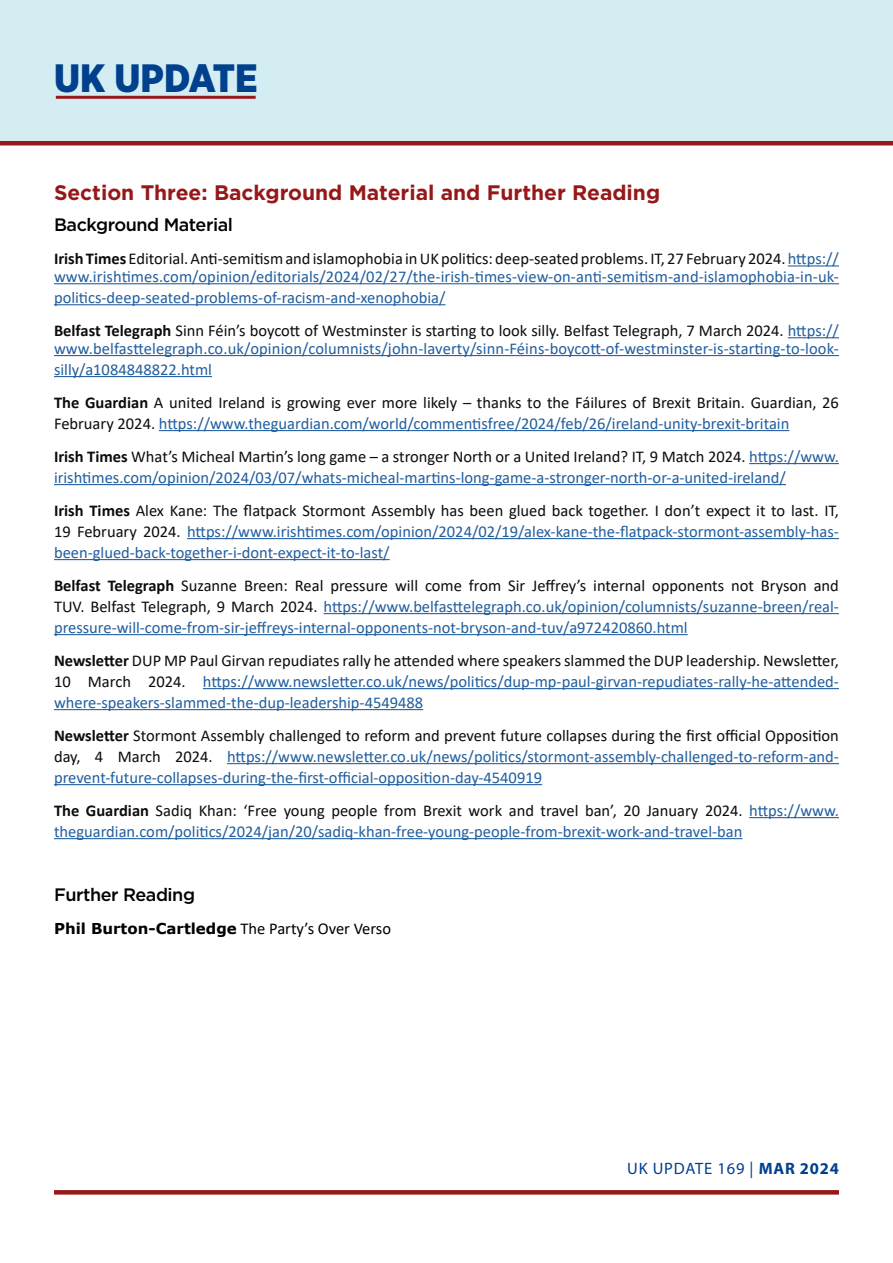
<style>
.page{position:relative;width:893px;height:1263px;background:#fff}
.page>*{position:absolute;margin:0;border:0;box-sizing:border-box;transform-origin:0 0}
.t1{font:900 39.6px "Gotham Narrow";color:#00408d}
.t2{font:700 21px "Gotham";color:#971819}
.t3{font:500 18px "Gotham";letter-spacing:-.025em;color:#000}
.t4{font:16.5px/21px "Calibri";color:#215e9e}
.t5{font:16.5px/33px "Calibri";color:#0b0c0c}
.t6{font:16.5px "Myriad Pro";letter-spacing:.05em;color:#00408d}
.t7{font:700 15px "Verdana";color:#000}
.s1{font-weight:700;color:#0b0c0c}
.s2{color:#0b0c0c}
.s3{color:#215e9e}
.s4{font-weight:700}
.s5{font-family:"Calibri";font-weight:400;font-size:16.5px}
</style>
<div class="page">
<div style="left:0;top:0;width:893px;height:142px;background:#d3edf2"></div>
<hr style="left:0;top:141px;width:893px;height:4px;background:#971819">
<hr style="left:56px;top:96px;width:200px;height:3px;background:#971819">
<svg style="left:54px;top:1190px;width:785px;height:4px;background:#991d1e"></svg>
<hr style="left:788px;top:265px;width:51px;height:1px;background:#215e9e">
<hr style="left:54px;top:283px;width:785px;height:1px;background:#215e9e">
<hr style="left:54px;top:304px;width:391px;height:1px;background:#215e9e">
<hr style="left:788px;top:337px;width:51px;height:1px;background:#215e9e">
<hr style="left:54px;top:355px;width:785px;height:1px;background:#215e9e">
<hr style="left:54px;top:376px;width:158px;height:1px;background:#215e9e">
<hr style="left:159px;top:430px;width:630px;height:1px;background:#215e9e">
<hr style="left:749px;top:463px;width:90px;height:1px;background:#215e9e">
<hr style="left:54px;top:484px;width:732px;height:1px;background:#215e9e">
<hr style="left:187px;top:538px;width:652px;height:1px;background:#215e9e">
<hr style="left:54px;top:559px;width:336px;height:1px;background:#215e9e">
<hr style="left:323px;top:613px;width:516px;height:1px;background:#215e9e">
<hr style="left:54px;top:634px;width:634px;height:1px;background:#215e9e">
<hr style="left:203px;top:688px;width:636px;height:1px;background:#215e9e">
<hr style="left:54px;top:709px;width:369px;height:1px;background:#215e9e">
<hr style="left:227px;top:763px;width:612px;height:1px;background:#215e9e">
<hr style="left:54px;top:784px;width:488px;height:1px;background:#215e9e">
<hr style="left:749px;top:817px;width:90px;height:1px;background:#215e9e">
<hr style="left:54px;top:838px;width:688px;height:1px;background:#215e9e">
<h1 class="t1" style="left:54px;top:52px;width:205px">UK UPDATE</h1>
<p class="t2" style="left:54px;top:178px;width:608px">Section Three: Background Material and Further Reading</p>
<p class="t3" style="left:54px;top:213px;width:180px">Background Material</p>
<p class="t4" style="left:54px;top:249px;width:786px;line-height:17.9px"><span class="s1">Irish Times</span> <span class="s2">Editorial. Anti-semitism and islamophobia in UK politics: deep-seated problems. IT, 27 February 2024.</span> https:// www.irishtimes.com/opinion/editorials/2024/02/27/the-irish-times-view-on-anti-semitism-and-islamophobia-in-uk-</p>
<p class="t5" style="left:54px;top:280px;width:786px"><span class="s3">politics-deep-seated-problems-of-racism-and-xenophobia/<br></span><span class="s4">Belfast Telegraph</span> Sinn Féin’s boycott of Westminster is starting to look silly. Belfast Telegraph, 7 March 2024. <span class="s3">https://</span></p>
<p class="t4" style="left:54px;top:337px;width:786px">www.belfasttelegraph.co.uk/opinion/columnists/john-laverty/sinn-Féins-boycott-of-westminster-is-starting-to-look&shy;silly/a1084848822.html</p>
<p class="t5" style="left:54px;top:391px;width:786px;line-height:21px"><span class="s4">The Guardian</span> A united Ireland is growing ever more likely – thanks to the Fáilures of Brexit Britain. Guardian, 26<br>February 2024. <span class="s3">https://www.theguardian.com/world/commentisfree/2024/feb/26/ireland-unity-brexit-britain</span></p>
<p class="t4" style="left:54px;top:445px;width:786px"><span class="s1">Irish Times</span> <span class="s2">What’s Micheal Martin’s long game – a stronger North or a United Ireland? IT, 9 Match 2024.</span> https://www. irishtimes.com/opinion/2024/03/07/whats-micheal-martins-long-game-a-stronger-north-or-a-united-ireland/</p>
<p class="t4" style="left:54px;top:499px;width:786px;text-align:justify"><span class="s1">Irish Times</span> <span class="s2">Alex Kane: The flatpack Stormont Assembly has been glued back together. I don’t expect it to last. IT, 19 February 2024.</span> https://www.irishtimes.com/opinion/2024/02/19/alex-kane-the-flatpack-stormont-assembly-has&shy;been-glued-back-together-i-dont-expect-it-to-last/</p>
<p class="t4" style="left:54px;top:574px;width:786px;text-align:justify"><span class="s1">Belfast Telegraph</span> <span class="s2">Suzanne Breen: Real pressure will come from Sir Jeffrey’s internal opponents not Bryson and TUV. Belfast Telegraph, 9 March 2024.</span> https://www.belfasttelegraph.co.uk/opinion/columnists/suzanne-breen/real&shy;pressure-will-come-from-sir-jeffreys-internal-opponents-not-bryson-and-tuv/a972420860.html</p>
<p class="t4" style="left:54px;top:649px;width:786px;text-align:justify"><span class="s1">Newsletter</span> <span class="s2">DUP MP Paul Girvan repudiates rally he attended where speakers slammed the DUP leadership. Newsletter, 10 March 2024.</span> https://www.newsletter.co.uk/news/politics/dup-mp-paul-girvan-repudiates-rally-he-attended&shy;where-speakers-slammed-the-dup-leadership-4549488</p>
<p class="t4" style="left:54px;top:724px;width:786px;text-align:justify"><span class="s1">Newsletter</span> <span class="s2">Stormont Assembly challenged to reform and prevent future collapses during the first official Opposition day, 4 March 2024.</span> https://www.newsletter.co.uk/news/politics/stormont-assembly-challenged-to-reform-and&shy;prevent-future-collapses-during-the-first-official-opposition-day-4540919</p>
<p class="t4" style="left:54px;top:799px;width:786px"><span class="s1">The Guardian</span> <span class="s2">Sadiq Khan: ‘Free young people from Brexit work and travel ban’, 20 January 2024.</span> https://www. theguardian.com/politics/2024/jan/20/sadiq-khan-free-young-people-from-brexit-work-and-travel-ban</p>
<p class="t3" style="left:54px;top:883px;width:143px">Further Reading</p>
<p class="t7" style="left:54px;top:918px;width:339px">Phil Burton-Cartledge <span class="s5">The Party’s Over Verso</span></p>
<p class="t6" style="left:627px;top:1158px;width:213px">UK UPDATE 169 | <span class="s4">MAR 2024</span></p>
</div>
